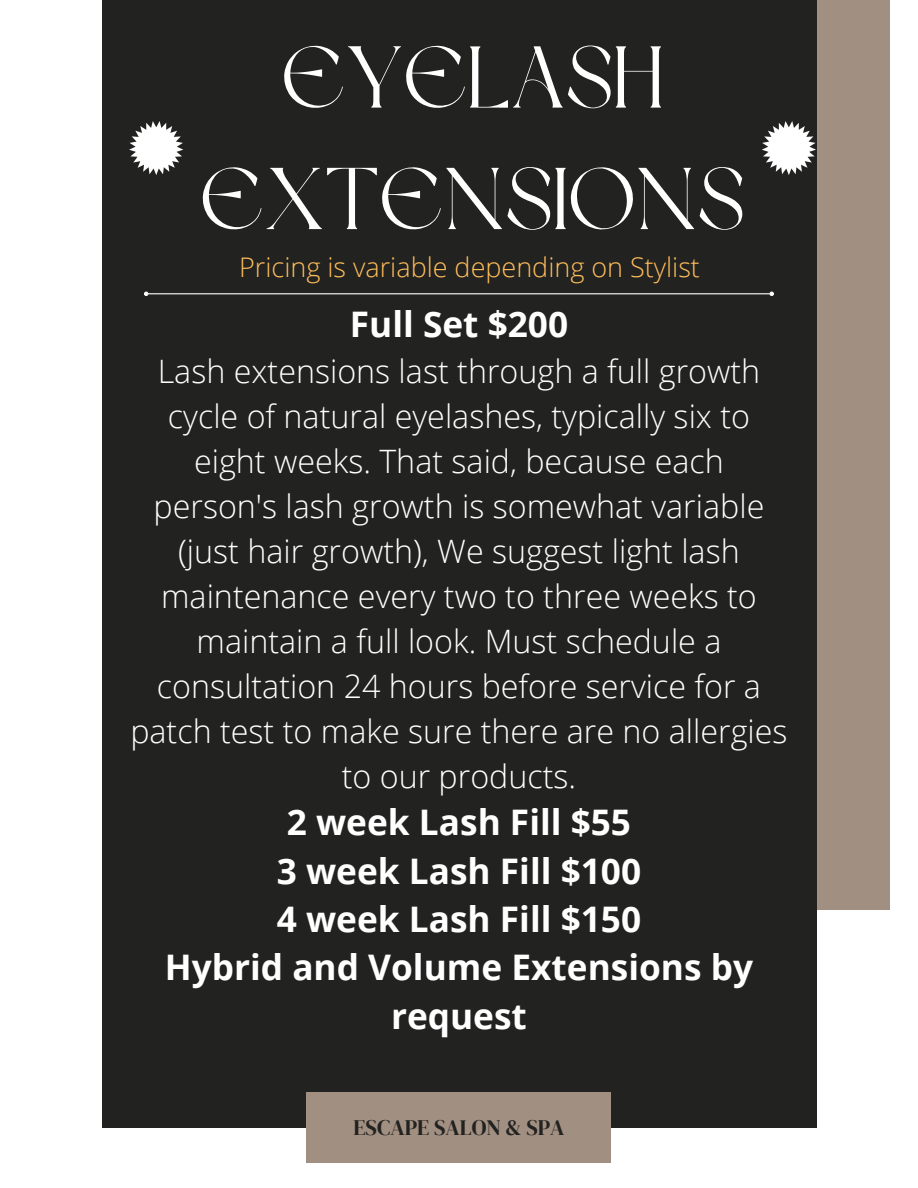
<style>
.page{position:relative;width:918px;height:1188px;background:#fff}
.page>*{position:absolute;margin:0;border:0;box-sizing:border-box;transform-origin:0 0}
.t1{font:87.3px/121.5px "Dream Avenue";color:#fff;text-align:center}
.t2{font:700 35.25px/48.3px "Open Sans";color:#fff;text-align:center}
.t3{font:300 32.25px/45px "Open Sans";color:#fff;text-align:center}
.t4{font:300 27px "Open Sans";color:#ffbd59}
.t5{font:22.05px "DM Serif Display";color:#222221}
</style>
<div class="page">
<div style="left:459px;top:0;width:431px;height:909px;background:#a18f81"></div>
<div style="left:102px;top:0;width:714px;height:1127px;background:#222221"></div>
<div style="left:306px;top:1092px;width:305px;height:71px;background:#a18f81"></div>
<hr style="left:148px;top:293px;width:621px;height:1px;background:#fff">
<svg style="left:144px;top:292px;width:4px;height:4px"></svg>
<svg style="left:769px;top:292px;width:5px;height:4px"></svg>
<svg style="left:129px;top:121px;width:54px;height:54px"></svg>
<svg style="left:762px;top:121px;width:54px;height:54px"></svg>
<p class="t1" style="left:200px;top:25px;width:546px">EYELASH<br>EXTENSIONS</p>
<p class="t4" style="left:239px;top:248px;width:462px">Pricing is variable depending on Stylist</p>
<p class="t2" style="left:350px;top:299px;width:220px">Full Set $200</p>
<p class="t3" style="left:130px;top:348px;width:659px">Lash extensions last through a full growth cycle of natural eyelashes, typically six to eight weeks. That said, because each person's lash growth is somewhat variable (just hair growth), We suggest light lash maintenance every two to three weeks to maintain a full look. Must schedule a consultation 24 hours before service for a patch test to make sure there are no allergies to our products.</p>
<p class="t2" style="left:287px;top:797px;width:346px">2 week Lash Fill $55</p>
<p class="t2" style="left:277px;top:846px;width:366px">3 week Lash Fill $100</p>
<p class="t2" style="left:277px;top:894px;width:366px">4 week Lash Fill $150</p>
<p class="t2" style="left:165px;top:943px;width:590px">Hybrid and Volume Extensions by request</p>
<p class="t5" style="left:353px;top:1113px;width:213px">ESCAPE SALON &amp; SPA</p>
</div>
